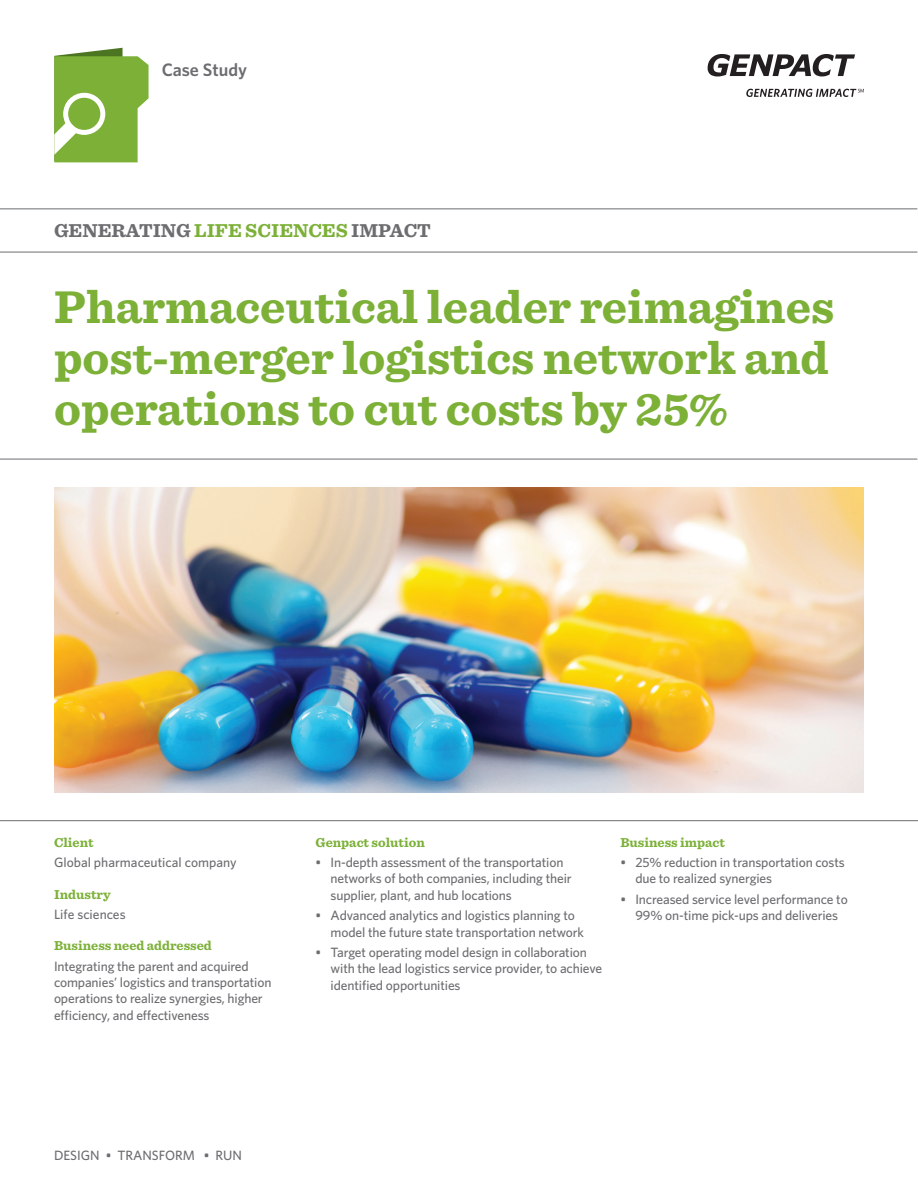
<style>
.page{position:relative;width:918px;height:1188px;background:#fff}
.page>*{position:absolute;margin:0;border:0;box-sizing:border-box;transform-origin:0 0}
.t1{font:700 48px/51px "Sentinel";color:#7cb037;text-align:justify}
.t2{font:700 19.5px "Sentinel";color:#6c6d70}
.t3{font:600 18px "Whitney";color:#6c6d70}
.t4{font:500 13.5px/16.2px "Whitney";letter-spacing:-.01em;color:#6c6d70}
.t5{font:700 13.5px "Sentinel";color:#7cb037}
.s1{color:#7cb037}
</style>
<div class="page">
<hr style="left:0;top:209px;width:917px;height:1px;background:#6c6d70">
<hr style="left:0;top:252px;width:917px;height:1px;background:#6c6d70">
<hr style="left:0;top:459px;width:917px;height:1px;background:#6c6d70">
<hr style="left:0;top:820px;width:918px;height:1px;background:#6c6d70">
<svg style="left:746px;top:89px;width:118px;height:8px"></svg>
<svg style="left:708px;top:54px;width:147px;height:22px"></svg>
<svg style="left:54px;top:48px;width:95px;height:114px"></svg>
<img style="left:54px;top:487px;width:810px;height:305px">
<h3 class="t3" style="left:162px;top:57px;width:87px">Case Study</h3>
<h2 class="t2" style="left:54px;top:215px;width:378px">Generating <span class="s1">Life sciences</span> Impact</h2>
<h1 class="t1" style="left:54px;top:280px;width:782px">Pharmaceutical leader reimagines post-merger logistics network and operations to cut costs by 25%</h1>
<p class="t5" style="left:54px;top:831px;width:41px">Client</p>
<p class="t4" style="left:54px;top:854px;width:184px">Global pharmaceutical company</p>
<p class="t5" style="left:54px;top:883px;width:58px">Industry</p>
<p class="t4" style="left:54px;top:906px;width:73px">Life sciences</p>
<p class="t5" style="left:54px;top:935px;width:159px">Business need addressed</p>
<p class="t4" style="left:54px;top:958px;width:219px">Integrating the parent and acquired companies’ logistics and transportation operations to realize synergies, higher efficiency, and effectiveness</p>
<p class="t5" style="left:316px;top:831px;width:111px">Genpact solution</p>
<p class="t4" style="left:331px;top:854px;width:243px;text-indent:-15px">• In-depth assessment of the transportation networks of both companies, including their supplier, plant, and hub locations</p>
<p class="t4" style="left:331px;top:907px;width:255px;text-indent:-15px">• Advanced analytics and logistics planning to model the future state transportation network</p>
<p class="t4" style="left:331px;top:944px;width:273px;text-indent:-15px">• Target operating model design in collaboration with the lead logistics service provider, to achieve identified opportunities</p>
<p class="t5" style="left:620px;top:831px;width:106px">Business impact</p>
<p class="t4" style="left:635px;top:854px;width:211px;text-indent:-15px">• 25% reduction in transportation costs due to realized synergies</p>
<p class="t4" style="left:620px;top:891px;width:229px;text-align:center">• Increased service level performance to<br>99% on-time pick-ups and deliveries</p>
<p class="t4" style="left:54px;top:1147px;width:190px">DESIGN • TRANSFORM • RUN</p>
</div>
